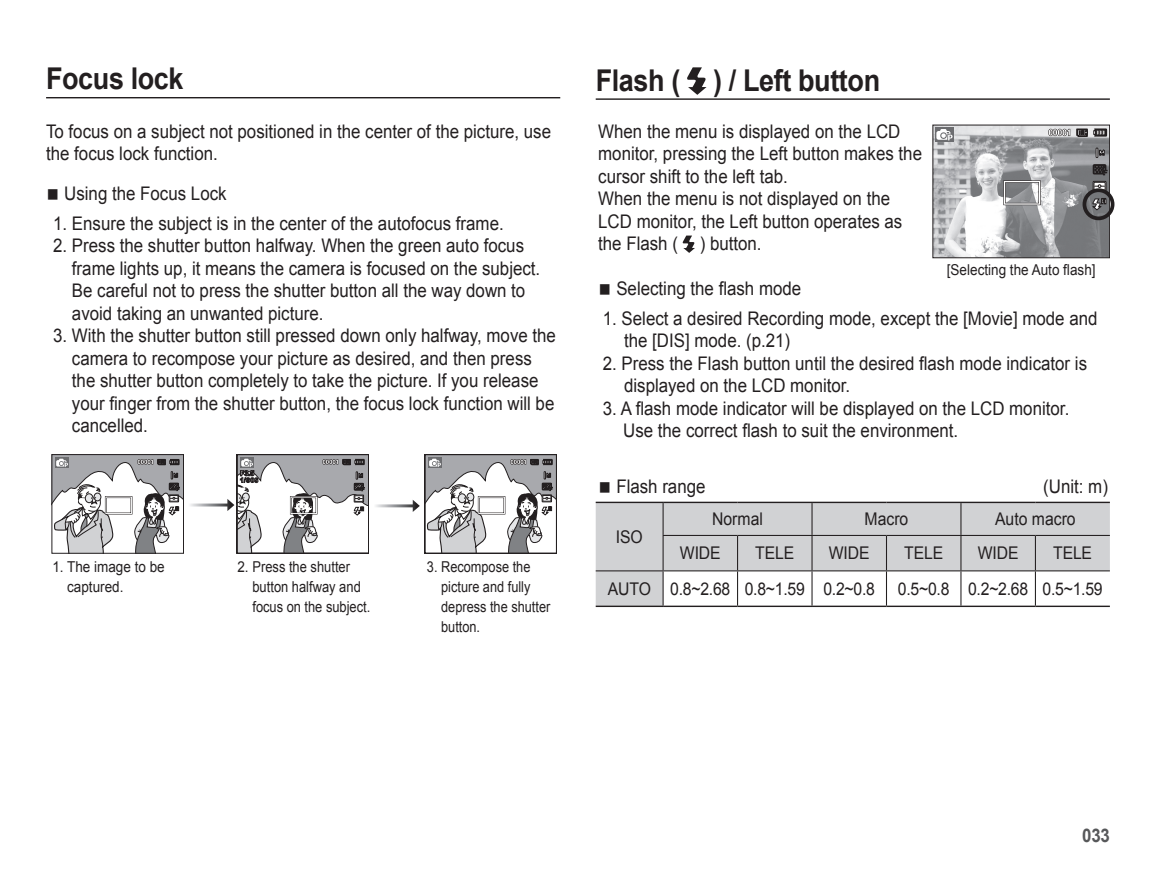
<style>
.page{position:relative;width:1156px;height:872px;background:#fff}
.page>*{position:absolute;margin:0;border:0;box-sizing:border-box;transform-origin:0 0}
.t1{font:700 30px "Arial";letter-spacing:-.015em;color:#231f20;scale:.9 1}
.t2{font:18.75px/22.5px "Arial";color:#231f20;scale:.9 1}
.t3{font:700 18.75px "Arial";color:#57585a;scale:.9 1}
.t4{font:17.5px "Arial";letter-spacing:-.01em;color:#231f20;scale:.9 1}
.t5{font:15px/20px "Arial";color:#231f20;scale:.9 1}
.t6{font:15px/20px "Arial";color:#231f20;scale:.85 1}
.s1{font-family:"si ss icons 02"}
</style>
<div class="page">
<hr style="left:46px;top:97px;width:514px;height:1px;background:#231f20">
<hr style="left:595px;top:98px;width:514px;height:2px;background:#231f20">
<svg style="left:687px;top:67px;width:19px;height:28px"></svg>
<svg style="left:682px;top:235px;width:13px;height:18px"></svg>
<svg style="left:595px;top:503px;width:514px;height:102px;fill:#d1d2d4"></svg>
<hr style="left:662px;top:503px;width:1px;height:32px;background:#231f20">
<hr style="left:811px;top:503px;width:1px;height:32px;background:#231f20">
<hr style="left:960px;top:503px;width:1px;height:32px;background:#231f20">
<hr style="left:662px;top:535px;width:75px;height:1px;background:#231f20">
<hr style="left:662px;top:536px;width:1px;height:34px;background:#231f20">
<hr style="left:737px;top:535px;width:74px;height:1px;background:#231f20">
<hr style="left:736px;top:536px;width:2px;height:34px;background:#231f20">
<hr style="left:811px;top:535px;width:75px;height:1px;background:#231f20">
<hr style="left:811px;top:536px;width:1px;height:34px;background:#231f20">
<hr style="left:886px;top:535px;width:74px;height:1px;background:#231f20">
<hr style="left:885px;top:536px;width:1px;height:34px;background:#231f20">
<hr style="left:960px;top:535px;width:75px;height:1px;background:#231f20">
<hr style="left:960px;top:536px;width:1px;height:34px;background:#231f20">
<hr style="left:1035px;top:535px;width:74px;height:1px;background:#231f20">
<hr style="left:1034px;top:536px;width:1px;height:34px;background:#231f20">
<hr style="left:595px;top:570px;width:68px;height:1px;background:#231f20">
<hr style="left:663px;top:570px;width:74px;height:1px;background:#231f20">
<hr style="left:662px;top:571px;width:1px;height:34px;background:#231f20">
<hr style="left:737px;top:570px;width:74px;height:1px;background:#231f20">
<hr style="left:736px;top:571px;width:2px;height:34px;background:#231f20">
<hr style="left:811px;top:570px;width:75px;height:1px;background:#231f20">
<hr style="left:811px;top:571px;width:1px;height:34px;background:#231f20">
<hr style="left:886px;top:570px;width:74px;height:1px;background:#231f20">
<hr style="left:885px;top:571px;width:1px;height:34px;background:#231f20">
<hr style="left:960px;top:570px;width:75px;height:1px;background:#231f20">
<hr style="left:960px;top:571px;width:1px;height:34px;background:#231f20">
<hr style="left:1035px;top:570px;width:74px;height:1px;background:#231f20">
<hr style="left:1034px;top:571px;width:1px;height:34px;background:#231f20">
<hr style="left:595px;top:501px;width:68px;height:2px;background:#231f20">
<hr style="left:663px;top:501px;width:74px;height:2px;background:#231f20">
<hr style="left:737px;top:501px;width:74px;height:2px;background:#231f20">
<hr style="left:811px;top:501px;width:75px;height:2px;background:#231f20">
<hr style="left:886px;top:501px;width:74px;height:2px;background:#231f20">
<hr style="left:960px;top:501px;width:75px;height:2px;background:#231f20">
<hr style="left:1035px;top:501px;width:74px;height:2px;background:#231f20">
<hr style="left:595px;top:605px;width:68px;height:2px;background:#231f20">
<hr style="left:663px;top:605px;width:74px;height:2px;background:#231f20">
<hr style="left:737px;top:605px;width:74px;height:2px;background:#231f20">
<hr style="left:811px;top:605px;width:75px;height:2px;background:#231f20">
<hr style="left:886px;top:605px;width:74px;height:2px;background:#231f20">
<hr style="left:960px;top:605px;width:75px;height:2px;background:#231f20">
<hr style="left:1035px;top:605px;width:74px;height:2px;background:#231f20">
<svg style="left:52px;top:454px;width:504px;height:99px"></svg>
<svg style="left:932px;top:125px;width:177px;height:133px;background:#a9aaad"></svg>
<div style="left:1082px;top:188px;width:32px;height:32px;border:4px solid #231f20;border-radius:50%"></div>
<h1 class="t1" style="left:46px;top:59px;width:154px">Focus lock</h1>
<p class="t2" style="left:46px;top:120px;width:562px">To focus on a subject not positioned in the center of the picture, use the focus lock function.</p>
<p class="t2" style="left:46px;top:183px;width:202px"><span class="s1">Ê</span> Using the Focus Lock</p>
<p class="t2" style="left:53px;top:212px;width:502px">1. Ensure the subject is in the center of the autofocus frame.</p>
<p class="t2" style="left:72px;top:235px;width:522px;text-indent:-19px">2. Press the shutter button halfway. When the green auto focus frame lights up, it means the camera is focused on the subject.<br>Be careful not to press the shutter button all the way down to avoid taking an unwanted picture.</p>
<p class="t2" style="left:72px;top:325px;width:539px;text-indent:-19px">3. With the shutter button still pressed down only halfway, move the camera to recompose your picture as desired, and then press the shutter button completely to take the picture. If you release your finger from the shutter button, the focus lock function will be cancelled.</p>
<p class="t5" style="left:67px;top:557px;width:110px;text-indent:-15px">1. The image to be captured.</p>
<p class="t5" style="left:252px;top:557px;width:132px;text-indent:-15px">2. Press the shutter button halfway and focus on the subject.</p>
<p class="t6" style="left:441px;top:557px;width:130px;text-indent:-14px">3. Recompose the picture and fully depress the shutter button.</p>
<h1 class="t1" style="left:595px;top:60px;width:317px">Flash ( ) / Left button</h1>
<p class="t2" style="left:598px;top:120px;width:361px">When the menu is displayed on the LCD monitor, pressing the Left button makes the cursor shift to the left tab.<br>When the menu is not displayed on the LCD monitor, the Left button operates as the Flash ( ) button.</p>
<p class="t2" style="left:598px;top:278px;width:227px"><span class="s1">Ê</span> Selecting the flash mode</p>
<p class="t2" style="left:624px;top:307px;width:527px;text-indent:-21px">1. Select a desired Recording mode, except the [Movie] mode and the [DIS] mode. (p.21)</p>
<p class="t2" style="left:624px;top:352px;width:516px;text-indent:-21px">2. Press the Flash button until the desired flash mode indicator is displayed on the LCD monitor.</p>
<p class="t2" style="left:623px;top:397px;width:497px;text-indent:-20px">3. A flash mode indicator will be displayed on the LCD monitor.<br>Use the correct flash to suit the environment.</p>
<p class="t5" style="left:946px;top:260px;width:167px">[Selecting the Auto flash]</p>
<p class="t2" style="left:598px;top:475px;width:121px"><span class="s1">Ê</span> Flash range</p>
<p class="t2" style="left:1042px;top:475px;width:73px">(Unit: m)</p>
<p class="t4" style="left:616px;top:525px;width:31px">ISO</p>
<p class="t4" style="left:712px;top:507px;width:58px">Normal</p>
<p class="t4" style="left:864px;top:507px;width:50px">Macro</p>
<p class="t4" style="left:994px;top:507px;width:91px">Auto macro</p>
<p class="t4" style="left:679px;top:542px;width:47px">WIDE</p>
<p class="t4" style="left:755px;top:542px;width:45px">TELE</p>
<p class="t4" style="left:828px;top:542px;width:47px">WIDE</p>
<p class="t4" style="left:904px;top:542px;width:45px">TELE</p>
<p class="t4" style="left:977px;top:542px;width:47px">WIDE</p>
<p class="t4" style="left:1052px;top:542px;width:45px">TELE</p>
<p class="t4" style="left:607px;top:577px;width:298px">AUTO 0.8~2.68 0.8~1.59 0.2~0.8</p>
<p class="t4" style="left:897px;top:577px;width:229px">0.5~0.8 0.2~2.68 0.5~1.59</p>
<p class="t3" style="left:1081px;top:823px;width:32px">033</p>
</div>
